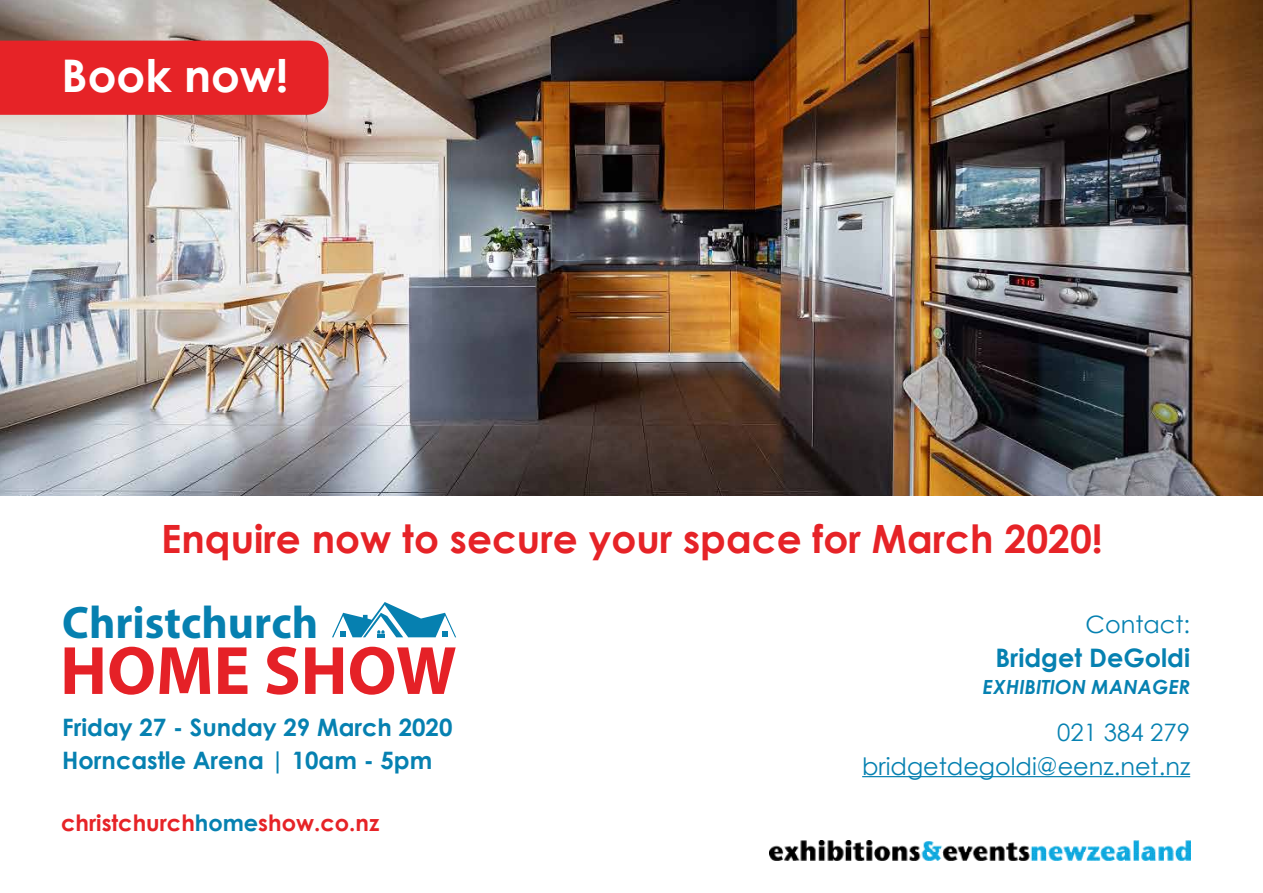
<style>
.page{position:relative;width:1263px;height:893px;background:#fff}
.page>*{position:absolute;margin:0;border:0;box-sizing:border-box;transform-origin:0 0}
.t1{font:700 69px "Myriad Pro";color:#e52127}
.t2{font:700 45.6px "Myriad Pro";color:#0680b0}
.t3{font:700 45px "Century Gothic";color:#fff}
.t4{font:700 39px "Century Gothic";color:#e62327}
.t5{font:700 25.5px "Century Gothic";color:#0681b1}
.t6{font:700 24px/32.7px "Century Gothic";color:#0681b1}
.t7{font:24px/34.2px "Century Gothic";color:#0681b1;text-align:right}
.t8{font:700 22.5px "Century Gothic";color:#e62327}
.t9{font:italic 700 19.5px "Century Gothic";color:#0681b1}
.s1{color:#0681b1}
</style>
<div class="page">
<img style="left:0;top:0;width:1263px;height:496px">
<svg style="left:332px;top:602px;width:124px;height:35px"></svg>
<img style="left:769px;top:840px;width:421px;height:20px">
<hr style="left:862px;top:776px;width:328px;height:1px;background:#0681b1">
<div style="left:0;top:41px;width:328px;height:74px;background:#e62327"></div>
<h3 class="t3" style="left:62px;top:42px;width:228px">Book now!</h3>
<h3 class="t4" style="left:161px;top:510px;width:943px">Enquire now to secure your space for March 2020!</h3>
<h2 class="t2" style="left:62px;top:593px;width:258px">Christchurch</h2>
<h1 class="t1" style="left:60px;top:626px;width:398px">HOME SHOW</h1>
<p class="t6" style="left:62px;top:710px;width:392px">Friday 27 - Sunday 29 March 2020<br>Horncastle Arena | 10am - 5pm</p>
<p class="t8" style="left:61px;top:805px;width:320px">christchurch<span class="s1">home</span>show.co.nz</p>
<p class="t7" style="left:1085px;top:606px;width:106px">Contact:</p>
<p class="t5" style="left:995px;top:638px;width:196px">Bridget DeGoldi</p>
<p class="t9" style="left:983px;top:672px;width:209px">EXHIBITION MANAGER</p>
<p class="t7" style="left:862px;top:714px;width:330px">021 384 279 bridgetdegoldi@eenz.net.nz</p>
</div>
